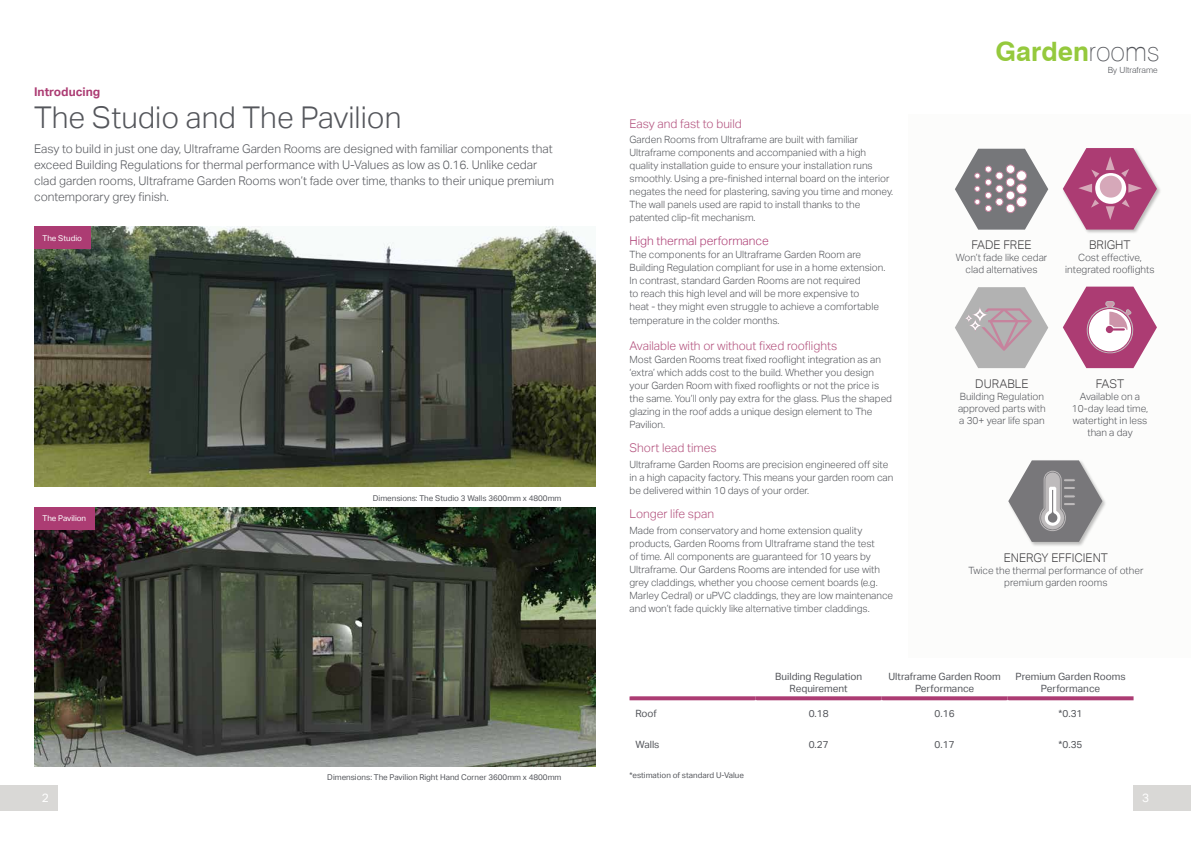
<style>
.page{position:relative;width:1191px;height:842px;background:#fff}
.page>*{position:absolute;margin:0;border:0;box-sizing:border-box;transform-origin:0 0}
.t1{font:300 30px "Aktiv Grotesk";color:#54565b}
.t2{font:700 26.7px "Swiss 721 BT";color:#95c93d}
.t3{font:300 12px/16px "Aktiv Grotesk";color:#54565b}
.t4{font:300 12px "Aktiv Grotesk";color:#b2507c}
.t5{font:300 12px "Aktiv Grotesk";color:#414042}
.t6{font:300 12px "Aktiv Grotesk";color:#ac3c73}
.t7{font:700 12px "Aktiv Grotesk";color:#ac3c73}
.t8{font:12px "Aktiv Grotesk";color:#fff}
.t9{font:300 10px/13px "Aktiv Grotesk";color:#54565b}
.t10{font:10px/12px "Aktiv Grotesk";color:#54565b;text-align:center}
.t11{font:300 8.5px "Swiss 721 BT";color:#54565b}
.t12{font:8px "Aktiv Grotesk";color:#54565b}
.t13{font:8px "Aktiv Grotesk";color:#fff}
.s1{font-weight:100;color:#54565b}
</style>
<div class="page">
<div style="left:0;top:785px;width:57px;height:26px;background:#d9d8d6"></div>
<div style="left:1133px;top:785px;width:58px;height:26px;background:#d9d8d6"></div>
<div style="left:909px;top:114px;width:282px;height:543px;background:#fcfcfb"></div>
<img style="left:34px;top:507px;width:561px;height:259px">
<img style="left:34px;top:227px;width:561px;height:259px">
<svg style="left:629px;top:696px;width:126px;height:4px"></svg>
<svg style="left:755px;top:696px;width:126px;height:4px"></svg>
<svg style="left:881px;top:696px;width:126px;height:4px"></svg>
<svg style="left:1007px;top:696px;width:126px;height:4px"></svg>
<div style="left:1007px;top:459px;width:100px;height:88px;background:#000;opacity:.25"></div>
<svg style="left:1008px;top:460px;width:94px;height:241px"></svg>
<svg style="left:955px;top:149px;width:93px;height:81px"></svg>
<div style="left:1062px;top:147px;width:99px;height:88px;background:#000;opacity:.25"></div>
<svg style="left:1062px;top:148px;width:95px;height:82px"></svg>
<svg style="left:955px;top:287px;width:93px;height:81px"></svg>
<svg style="left:1063px;top:287px;width:94px;height:81px"></svg>
<div style="left:34px;top:227px;width:57px;height:22px;background:#ac3c73"></div>
<div style="left:34px;top:507px;width:61px;height:23px;background:#ac3c73"></div>
<p class="t7" style="left:34px;top:85px;width:68px">Introducing</p>
<h1 class="t1" style="left:34px;top:100px;width:369px">The Studio and The Pavilion</h1>
<p class="t3" style="left:34px;top:141px;width:521px">Easy to build in just one day, Ultraframe Garden Rooms are designed with familiar components that exceed Building Regulations for thermal performance with U-Values as low as 0.16. Unlike cedar clad garden rooms, Ultraframe Garden Rooms won’t fade over time, thanks to their unique premium contemporary grey finish.</p>
<p class="t13" style="left:43px;top:233px;width:41px">The Studio</p>
<p class="t13" style="left:43px;top:514px;width:45px">The Pavilion</p>
<p class="t12" style="left:373px;top:493px;width:190px">Dimensions: The Studio 3 Walls 3600mm x 4800mm</p>
<p class="t4" style="left:629px;top:116px;width:114px">Easy and fast to build</p>
<p class="t9" style="left:629px;top:134px;width:265px">Garden Rooms from Ultraframe are built with familiar Ultraframe components and accompanied with a high quality installation guide to ensure your installation runs smoothly. Using a pre-finished internal board on the interior negates the need for plastering, saving you time and money.<br>The wall panels used are rapid to install thanks to the patented clip-fit mechanism.</p>
<p class="t6" style="left:629px;top:234px;width:141px">High thermal performance</p>
<p class="t9" style="left:629px;top:249px;width:257px">The components for an Ultraframe Garden Room are Building Regulation compliant for use in a home extension.<br>In contrast, standard Garden Rooms are not required<br>to reach this high level and will be more expensive to<br>heat - they might even struggle to achieve a comfortable temperature in the colder months.</p>
<p class="t4" style="left:629px;top:338px;width:209px">Available with or without fixed rooflights</p>
<p class="t9" style="left:629px;top:353px;width:264px">Most Garden Rooms treat fixed rooflight integration as an ‘extra’ which adds cost to the build. Whether you design your Garden Room with fixed rooflights or not the price is the same. You’ll only pay extra for the glass. Plus the shaped glazing in the roof adds a unique design element to The Pavilion.</p>
<p class="t4" style="left:629px;top:441px;width:89px">Short lead times</p>
<p class="t9" style="left:629px;top:458px;width:265px">Ultraframe Garden Rooms are precision engineered off site in a high capacity factory. This means your garden room can be delivered within 10 days of your order.</p>
<p class="t4" style="left:629px;top:507px;width:86px">Longer life span</p>
<p class="t9" style="left:629px;top:524px;width:265px">Made from conservatory and home extension quality products, Garden Rooms from Ultraframe stand the test<br>of time. All components are guaranteed for 10 years by Ultraframe. Our Gardens Rooms are intended for use with grey claddings, whether you choose cement boards (e.g.<br>Marley Cedral) or uPVC claddings, they are low maintenance and won’t fade quickly like alternative timber claddings.</p>
<h2 class="t2" style="left:995px;top:35px;width:166px">Garden<span class="s1">rooms</span></h2>
<p class="t11" style="left:1107px;top:65px;width:51px">By Ultraframe</p>
<p class="t5" style="left:971px;top:238px;width:61px">FADE FREE</p>
<p class="t9" style="left:955px;top:252px;width:93px;line-height:12px;text-align:center">Won’t fade like cedar clad alternatives</p>
<p class="t5" style="left:1089px;top:238px;width:43px">BRIGHT</p>
<p class="t9" style="left:1065px;top:252px;width:91px;line-height:12px;text-align:center">Cost effective, integrated rooflights</p>
<p class="t5" style="left:975px;top:377px;width:55px">DURABLE</p>
<p class="t9" style="left:958px;top:391px;width:89px;line-height:12px">Building Regulation approved parts with a 30+ year life span</p>
<p class="t5" style="left:1096px;top:377px;width:30px">FAST</p>
<p class="t9" style="left:1072px;top:391px;width:78px;line-height:12px;text-align:center">Available on a<br>10-day lead time, watertight in less than a day</p>
<p class="t5" style="left:1003px;top:551px;width:106px">ENERGY EFFICIENT</p>
<p class="t9" style="left:968px;top:565px;width:176px;line-height:12px;text-align:center">Twice the thermal performance of other premium garden rooms</p>
<p class="t10" style="left:775px;top:670px;width:88px">Building Regulation<br>Requirement</p>
<p class="t10" style="left:888px;top:670px;width:114px">Ultraframe Garden Room<br>Performance</p>
<p class="t10" style="left:1015px;top:670px;width:111px">Premium Garden Rooms<br>Performance</p>
<p class="t10" style="left:635px;top:708px;width:23px">Roof</p>
<p class="t10" style="left:808px;top:708px;width:22px">0.18</p>
<p class="t10" style="left:934px;top:708px;width:21px">0.16</p>
<p class="t10" style="left:1058px;top:708px;width:25px">*0.31</p>
<p class="t10" style="left:635px;top:739px;width:26px">Walls</p>
<p class="t10" style="left:808px;top:739px;width:22px">0.27</p>
<p class="t10" style="left:934px;top:739px;width:22px">0.17</p>
<p class="t10" style="left:1058px;top:739px;width:25px">*0.35</p>
<p class="t12" style="left:327px;top:773px;width:236px">Dimensions: The Pavilion Right Hand Corner 3600mm x 4800mm</p>
<p class="t12" style="left:629px;top:771px;width:116px">*estimation of standard U-Value</p>
<p class="t8" style="left:42px;top:791px;width:9px">2</p>
<p class="t8" style="left:1142px;top:791px;width:9px">3</p>
</div>
